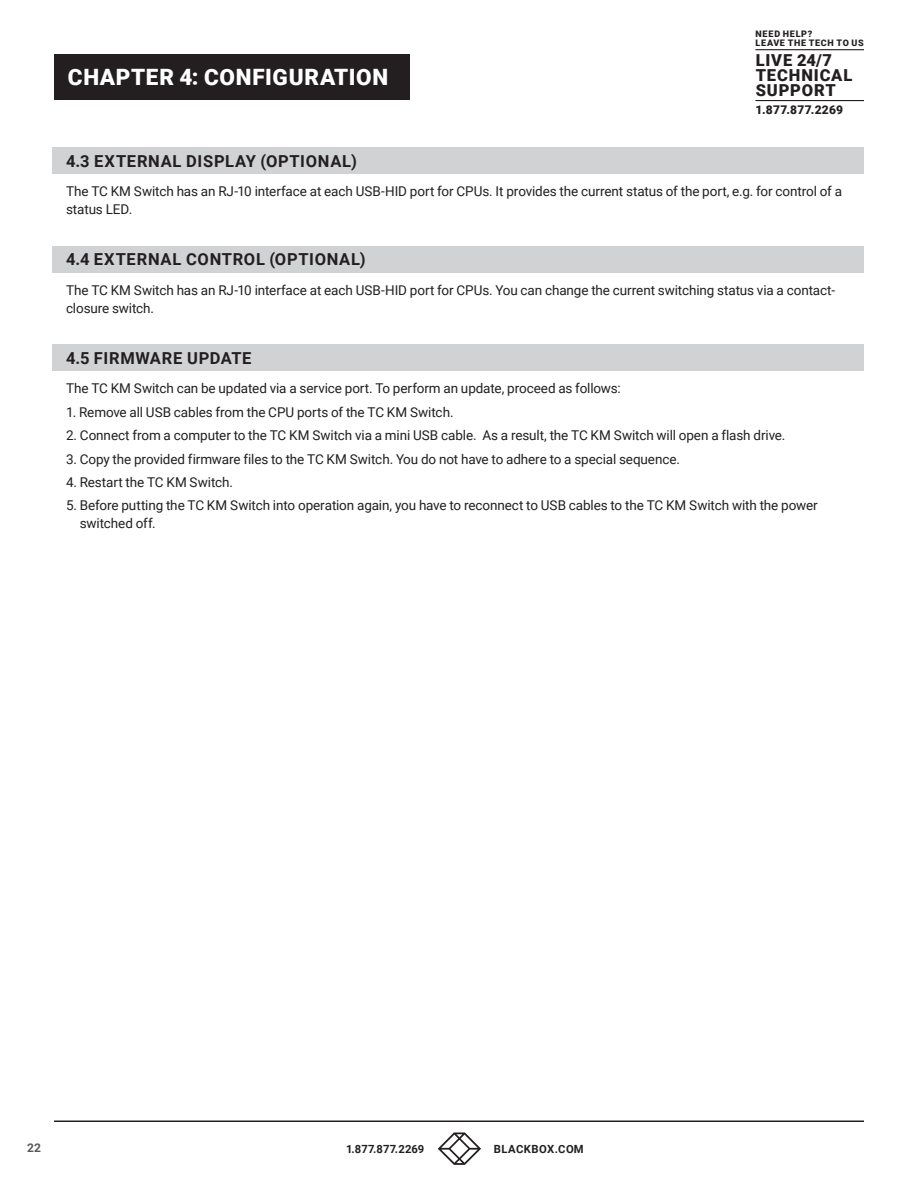
<style>
.page{position:relative;width:918px;height:1188px;background:#fff}
.page>*{position:absolute;margin:0;border:0;box-sizing:border-box;transform-origin:0 0}
.t1{font:900 22.5px "Roboto";letter-spacing:.03em;color:#fff}
.t2{font:700 16.5px "Roboto";letter-spacing:.045em;color:#231f20}
.t3{font:900 16.5px/15px "Roboto";letter-spacing:.05em;color:#231f20}
.t4{font:13.5px/18px "Roboto";letter-spacing:-.01em;color:#231f20}
.t5{font:900 12px "Roboto";letter-spacing:.02em;color:#231f20}
.t6{font:700 12px "Roboto";color:#57585a}
.t7{font:700 11.25px "Roboto";letter-spacing:.02em;color:#231f20}
.t8{font:700 11.25px "Roboto";letter-spacing:.045em;color:#231f20}
.t9{font:900 9px/8.6px "Roboto";letter-spacing:.08em;color:#231f20}
</style>
<div class="page">
<hr style="left:54px;top:1120px;width:810px;height:2px;background:#231f20">
<svg style="left:438px;top:1132px;width:43px;height:33px"></svg>
<hr style="left:755px;top:49px;width:109px;height:1px;background:#231f20">
<hr style="left:755px;top:100px;width:109px;height:1px;background:#231f20">
<div style="left:54px;top:54px;width:355px;height:45px;background:#231f20"></div>
<div style="left:52px;top:147px;width:812px;height:27px;background:#d1d2d4"></div>
<div style="left:52px;top:246px;width:812px;height:27px;background:#d1d2d4"></div>
<div style="left:52px;top:345px;width:812px;height:26px;background:#d1d2d4"></div>
<h1 class="t1" style="left:68px;top:61px;width:322px">CHAPTER 4: CONFIGURATION</h1>
<p class="t9" style="left:756px;top:29px;width:110px">NEED HELP?<br>LEAVE THE TECH TO US</p>
<p class="t3" style="left:756px;top:52px;width:98px">LIVE 24/7<br>TECHNICAL<br>SUPPORT</p>
<p class="t5" style="left:755px;top:102px;width:89px">1.877.877.2269</p>
<p class="t2" style="left:66px;top:149px;width:292px">4.3 EXTERNAL DISPLAY (OPTIONAL)</p>
<p class="t4" style="left:66px;top:182px;width:778px">The TC KM Switch has an RJ-10 interface at each USB-HID port for CPUs. It provides the current status of the port, e.g. for control of a status LED.</p>
<p class="t2" style="left:66px;top:248px;width:301px">4.4 EXTERNAL CONTROL (OPTIONAL)</p>
<p class="t4" style="left:66px;top:280px;width:771px">The TC KM Switch has an RJ-10 interface at each USB-HID port for CPUs. You can change the current switching status via a contact&shy;closure switch.</p>
<p class="t2" style="left:66px;top:347px;width:187px">4.5 FIRMWARE UPDATE</p>
<p class="t4" style="left:66px;top:379px;width:556px">The TC KM Switch can be updated via a service port. To perform an update, proceed as follows:</p>
<p class="t4" style="left:66px;top:402px;width:389px">1. Remove all USB cables from the CPU ports of the TC KM Switch.</p>
<p class="t4" style="left:66px;top:426px;width:721px">2. Connect from a computer to the TC KM Switch via a mini USB cable. As a result, the TC KM Switch will open a flash drive.</p>
<p class="t4" style="left:66px;top:449px;width:616px">3. Copy the provided firmware files to the TC KM Switch. You do not have to adhere to a special sequence.</p>
<p class="t4" style="left:66px;top:473px;width:169px">4. Restart the TC KM Switch.</p>
<p class="t4" style="left:80px;top:496px;width:739px;text-indent:-14px">5. Before putting the TC KM Switch into operation again, you have to reconnect to USB cables to the TC KM Switch with the power switched off.</p>
<p class="t6" style="left:27px;top:1139px;width:15px">22</p>
<p class="t7" style="left:346px;top:1141px;width:80px">1.877.877.2269</p>
<p class="t8" style="left:494px;top:1141px;width:91px">BLACKBOX.COM</p>
</div>
